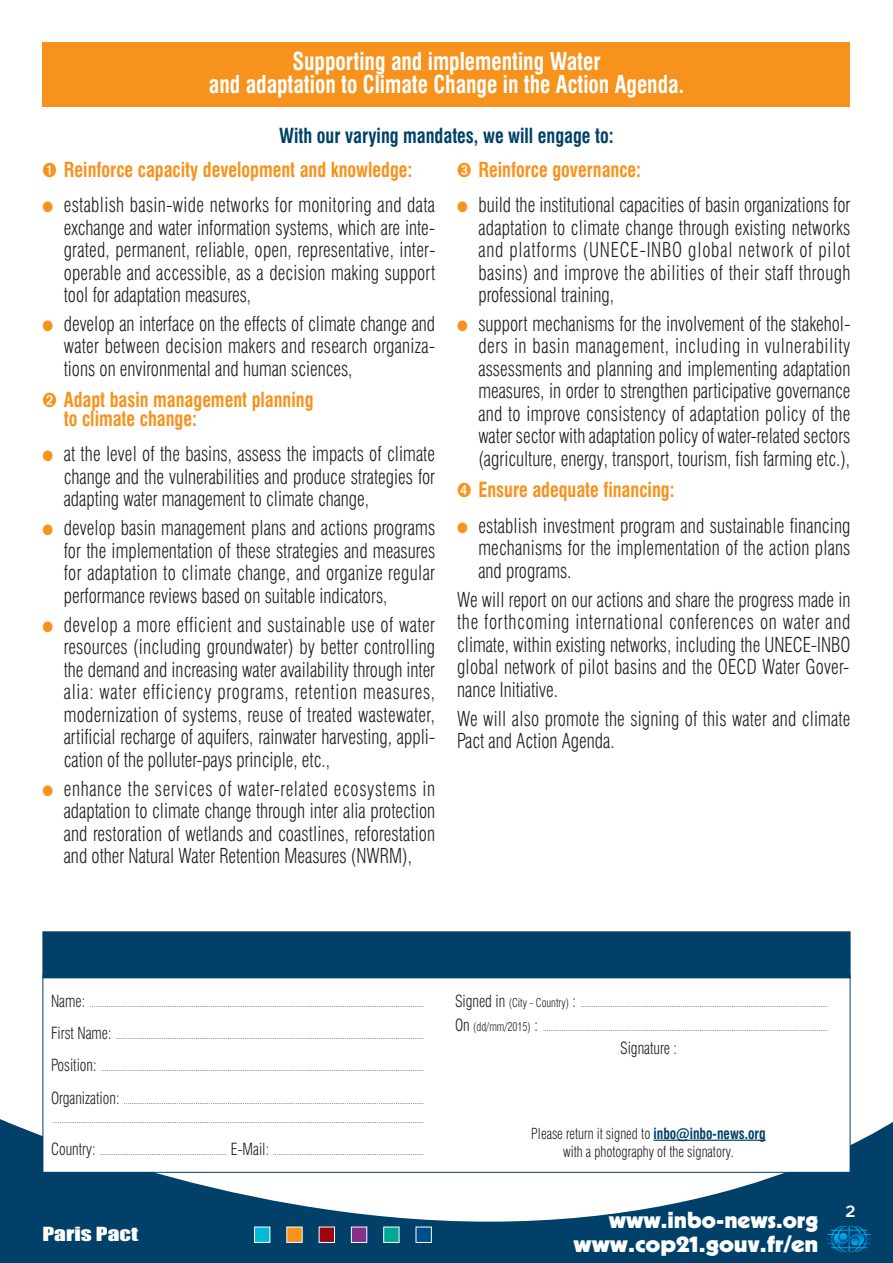
<style>
.page{position:relative;width:893px;height:1263px;background:#fff}
.page>*{position:absolute;margin:0;border:0;box-sizing:border-box;transform-origin:0 0}
.t1{font:700 condensed 24px/22.5px "Swiss 721 BT";color:#fff;text-align:center;scale:.9 1}
.t2{font:900 22.5px/24px "Kabel";color:#fff;text-align:right;scale:1.1 1}
.t3{font:300 condensed 20.25px/22.5px "Swiss 721 BT";color:#231f20;text-align:justify;scale:.9 1}
.t4{font:700 condensed 20.25px/18.8px "Swiss 721 BT";color:#f7931d;scale:.9 1}
.t5{font:700 condensed 20.25px "Swiss 721 BT";color:#014169;scale:.9 1}
.t6{font:18px "Impact";color:#fff;scale:1.3 1}
.t7{font:18px "Insignia";color:#fff}
.t8{font:300 condensed 16.5px "Swiss 721 BT";color:#231f20;scale:.9 1}
.t9{font:300 condensed 15px/18px "Swiss 721 BT";color:#231f20;text-align:center;scale:.9 1}
.t10{font:300 condensed 9px/19.5px "Swiss 721 BT";color:#231f20;scale:.9 1}
.s1{color:#f7931d}
.s2{font-size:16.5px}
.s3{font-size:12px}
.s4{font-weight:700;color:#014169}
</style>
<div class="page">
<svg style="left:0;top:1113px;width:893px;height:150px;fill:#014169"></svg>
<svg style="left:826px;top:1225px;width:46px;height:27px"></svg>
<div style="left:43px;top:976px;width:807px;height:196px;background:#fff"></div>
<div style="left:43px;top:932px;width:807px;height:45px;background:#014169"></div>
<div style="left:43px;top:931px;width:807px;height:47px;border:1px solid #014169"></div>
<div style="left:255px;top:1227px;width:15px;height:15px;background:#03bbd7"></div>
<div style="left:254px;top:1227px;width:16px;height:16px;border:1px solid #fff"></div>
<div style="left:287px;top:1227px;width:15px;height:15px;background:#f7931d"></div>
<div style="left:319px;top:1227px;width:15px;height:15px;background:#9a060b"></div>
<div style="left:319px;top:1227px;width:16px;height:16px;border:1px solid #fff"></div>
<div style="left:352px;top:1227px;width:14px;height:15px;background:#85318c"></div>
<div style="left:351px;top:1227px;width:16px;height:16px;border:1px solid #fff"></div>
<div style="left:384px;top:1227px;width:15px;height:15px;background:#00a894"></div>
<div style="left:383px;top:1227px;width:16px;height:16px;border:1px solid #fff"></div>
<div style="left:416px;top:1227px;width:15px;height:15px;background:#004d8c"></div>
<div style="left:416px;top:1227px;width:16px;height:16px;border:1px solid #fff"></div>
<hr style="left:653px;top:1139px;width:113px;height:2px;background:#014169">
<div style="left:43px;top:43px;width:807px;height:64px;background:#f7931d"></div>
<p class="t1" style="left:209px;top:52px;width:529px">Supporting and implementing Water<br>and adaptation to Climate Change in the Action Agenda.</p>
<p class="t5" style="left:279px;top:127px;width:373px">With our varying mandates, we will engage to:</p>
<p class="t4" style="left:43px;top:162px;width:413px">➊ Reinforce capacity development and knowledge:</p>
<p class="t3" style="left:64px;top:195px;width:415px;text-indent:-21px"><span class="s1">●</span> establish basin-wide networks for monitoring and data exchange and water information systems, which are inte&shy;grated, permanent, reliable, open, representative, inter&shy;operable and accessible, as a decision making support tool for adaptation measures,</p>
<p class="t3" style="left:64px;top:314px;width:414px;text-indent:-21px"><span class="s1">●</span> develop an interface on the effects of climate change and water between decision makers and research organiza&shy;tions on environmental and human sciences,</p>
<p class="t4" style="left:64px;top:392px;width:279px;text-indent:-21px">➋ Adapt basin management planning to climate change:</p>
<p class="t3" style="left:64px;top:445px;width:414px;text-indent:-21px"><span class="s1">●</span> at the level of the basins, assess the impacts of climate change and the vulnerabilities and produce strategies for adapting water management to climate change,</p>
<p class="t3" style="left:64px;top:518px;width:414px;text-indent:-21px"><span class="s1">●</span> develop basin management plans and actions programs for the implementation of these strategies and measures for adaptation to climate change, and organize regular performance reviews based on suitable indicators,</p>
<p class="t3" style="left:64px;top:615px;width:414px;text-indent:-21px"><span class="s1">●</span> develop a more efficient and sustainable use of water resources (including groundwater) by better controlling the demand and increasing water availability through inter alia: water efficiency programs, retention measures, modernization of systems, reuse of treated wastewater, artificial recharge of aquifers, rainwater harvesting, appli&shy;cation of the polluter-pays principle, etc.,</p>
<p class="t3" style="left:64px;top:779px;width:414px;text-indent:-21px"><span class="s1">●</span> enhance the services of water-related ecosystems in adaptation to climate change through inter alia protection and restoration of wetlands and coastlines, reforestation and other Natural Water Retention Measures (NWRM),</p>
<p class="t4" style="left:457px;top:162px;width:206px">➌ Reinforce governance:</p>
<p class="t3" style="left:478px;top:195px;width:415px;text-indent:-21px"><span class="s1">●</span> build the institutional capacities of basin organizations for adaptation to climate change through existing networks and platforms (UNECE-INBO global network of pilot basins) and improve the abilities of their staff through professional training,</p>
<p class="t3" style="left:478px;top:314px;width:415px;text-indent:-21px"><span class="s1">●</span> support mechanisms for the involvement of the stakehol&shy;ders in basin management, including in vulnerability assessments and planning and implementing adaptation measures, in order to strengthen participative governance and to improve consistency of adaptation policy of the water sector with adaptation policy of water-related sectors (agriculture, energy, transport, tourism, fish farming etc.),</p>
<p class="t4" style="left:457px;top:482px;width:243px">➍ Ensure adequate financing:</p>
<p class="t3" style="left:478px;top:516px;width:415px;text-indent:-21px"><span class="s1">●</span> establish investment program and sustainable financing mechanisms for the implementation of the action plans and programs.</p>
<p class="t3" style="left:457px;top:590px;width:439px">We will report on our actions and share the progress made in the forthcoming international conferences on water and climate, within existing networks, including the UNECE-INBO global network of pilot basins and the OECD Water Gover&shy;nance Initiative.</p>
<p class="t3" style="left:457px;top:709px;width:439px">We will also promote the signing of this water and climate<br>Pact and Action Agenda.</p>
<p class="t10" style="left:51px;top:994px;width:416px"><span class="s2">Name:</span> .................................................................................................................................................................................</p>
<p class="t10" style="left:51px;top:1027px;width:416px"><span class="s2">First Name:</span> ...................................................................................................................................................................</p>
<p class="t10" style="left:51px;top:1059px;width:416px"><span class="s2">Position:</span> ...........................................................................................................................................................................</p>
<p class="t10" style="left:51px;top:1091px;width:416px"><span class="s2">Organization:</span> ............................................................................................................................................................... .....................................................................................................................................................................................................</p>
<p class="t10" style="left:51px;top:1143px;width:416px"><span class="s2">Country:</span> ................................................................... <span class="s2">E-Mail:</span> ................................................................................</p>
<p class="t6" style="left:43px;top:1225px;width:75px">Paris Pact</p>
<p class="t10" style="left:455px;top:994px;width:416px"><span class="s2">Signed in</span> <span class="s3">(City - Country)</span> <span class="s2">:</span> ...................................................................................................................................</p>
<p class="t10" style="left:455px;top:1018px;width:416px"><span class="s2">On</span> <span class="s3">(dd/mm/2015)</span> <span class="s2">:</span> .......................................................................................................................................................</p>
<p class="t8" style="left:620px;top:1042px;width:64px">Signature :</p>
<p class="t9" style="left:531px;top:1125px;width:262px">Please return it signed to <span class="s4">inbo@inbo-news.org </span>with a photography of the signatory.</p>
<p class="t2" style="left:574px;top:1209px;width:224px">www.inbo-news.org www.cop21.gouv.fr/en</p>
<p class="t7" style="left:845px;top:1206px;width:12px">2</p>
</div>
